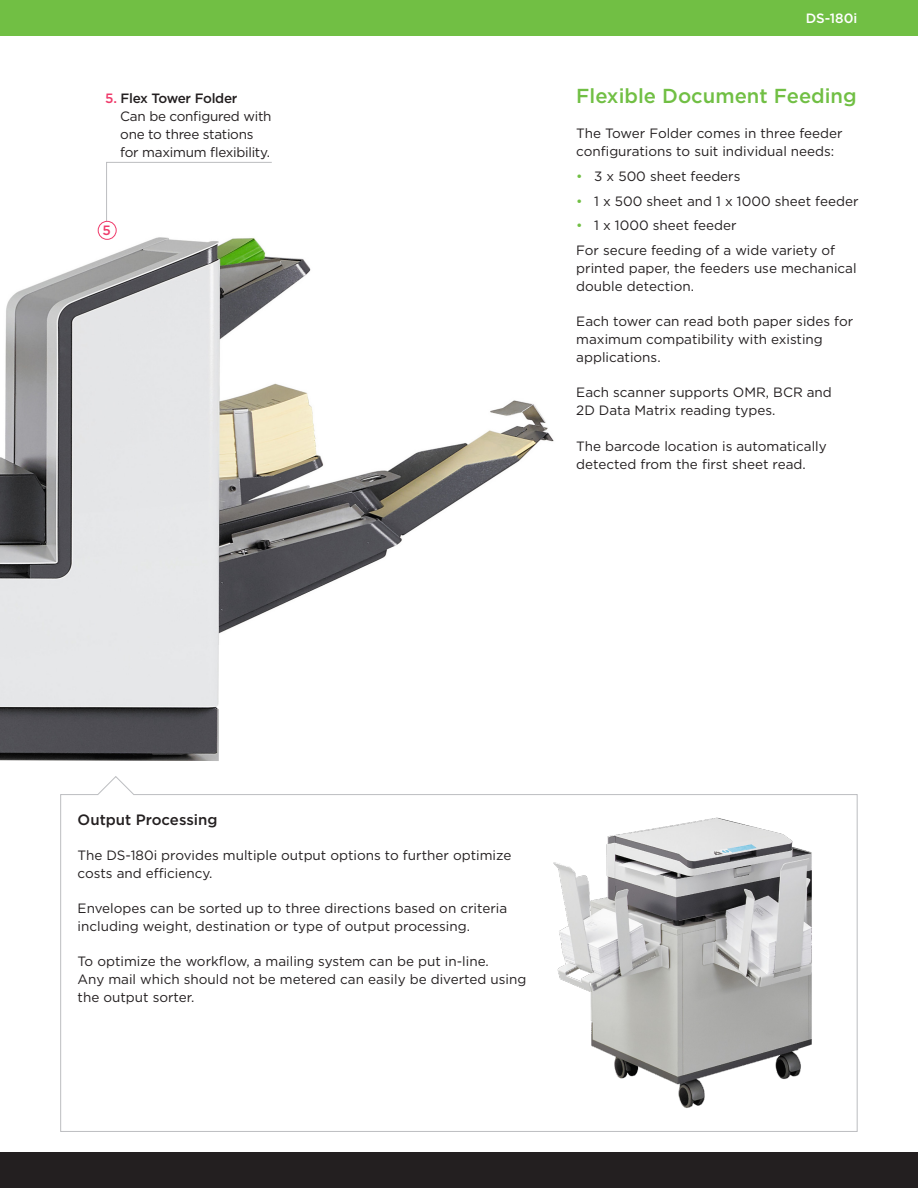
<style>
.page{position:relative;width:918px;height:1188px;background:#fff}
.page>*{position:absolute;margin:0;border:0;box-sizing:border-box;transform-origin:0 0}
.t1{font:500 20.25px "Gotham";color:#71bf44}
.t2{font:500 15px "Gotham";color:#231f20}
.t3{font:13.5px/18px "Gotham";color:#231f20}
.t4{font:13.5px/18px "Gotham";letter-spacing:-.02em;color:#231f20}
.t5{font:500 13.5px "Gotham";color:#fff}
.t6{font:500 13.5px "Gotham";color:#ef3b6b}
.s1{font-weight:500;color:#ef3b6b}
.s2{font-weight:500}
.s3{color:#71bf44}
</style>
<div class="page">
<svg style="left:60px;top:776px;width:798px;height:356px"></svg>
<img style="left:0;top:230px;width:554px;height:531px">
<div style="left:0;top:0;width:918px;height:36px;background:#71bf44"></div>
<div style="left:0;top:1152px;width:918px;height:36px;background:#231f20"></div>
<svg style="left:106px;top:162px;width:167px;height:74px"></svg>
<div style="left:98px;top:221px;width:18px;height:18px;background:#fff;border-radius:50%"></div>
<div style="left:98px;top:221px;width:19px;height:19px;border:1px solid #ef3b6b;border-radius:50%"></div>
<img style="left:552px;top:816px;width:263px;height:292px">
<p class="t5" style="left:806px;top:10px;width:53px">DS-180i</p>
<p class="t4" style="left:120px;top:89px;width:153px;text-indent:-15px"><span class="s1">5.</span> <span class="s2">Flex Tower Folder<br></span>Can be configured with one to three stations for maximum flexibility.</p>
<p class="t1" style="left:576px;top:83px;width:282px">Flexible Document Feeding</p>
<p class="t3" style="left:576px;top:124px;width:268px">The Tower Folder comes in three feeder configurations to suit individual needs:</p>
<p class="t3" style="left:576px;top:167px;width:166px"><span class="s3">•</span> 3 x 500 sheet feeders</p>
<p class="t3" style="left:576px;top:191px;width:284px"><span class="s3">•</span> 1 x 500 sheet and 1 x 1000 sheet feeder</p>
<p class="t3" style="left:576px;top:213px;width:260px;line-height:24.8px"><span class="s3">•</span> 1 x 1000 sheet feeder<br>For secure feeding of a wide variety of</p>
<p class="t3" style="left:576px;top:259px;width:282px">printed paper, the feeders use mechanical double detection.</p>
<p class="t3" style="left:576px;top:312px;width:279px">Each tower can read both paper sides for maximum compatibility with existing applications.</p>
<p class="t3" style="left:576px;top:383px;width:257px">Each scanner supports OMR, BCR and<br>2D Data Matrix reading types.</p>
<p class="t3" style="left:576px;top:437px;width:252px">The barcode location is automatically detected from the fi rst sheet read.</p>
<p class="t6" style="left:103px;top:222px;width:10px">5</p>
<p class="t2" style="left:78px;top:810px;width:141px">Output Processing</p>
<p class="t3" style="left:78px;top:846px;width:435px">The DS-180i provides multiple output options to further optimize costs and efficiency.</p>
<p class="t3" style="left:78px;top:899px;width:431px">Envelopes can be sorted up to three directions based on criteria including weight, destination or type of output processing.</p>
<p class="t3" style="left:78px;top:952px;width:450px">To optimize the workflow, a mailing system can be put in-line.<br>Any mail which should not be metered can easily be diverted using the output sorter.</p>
</div>
